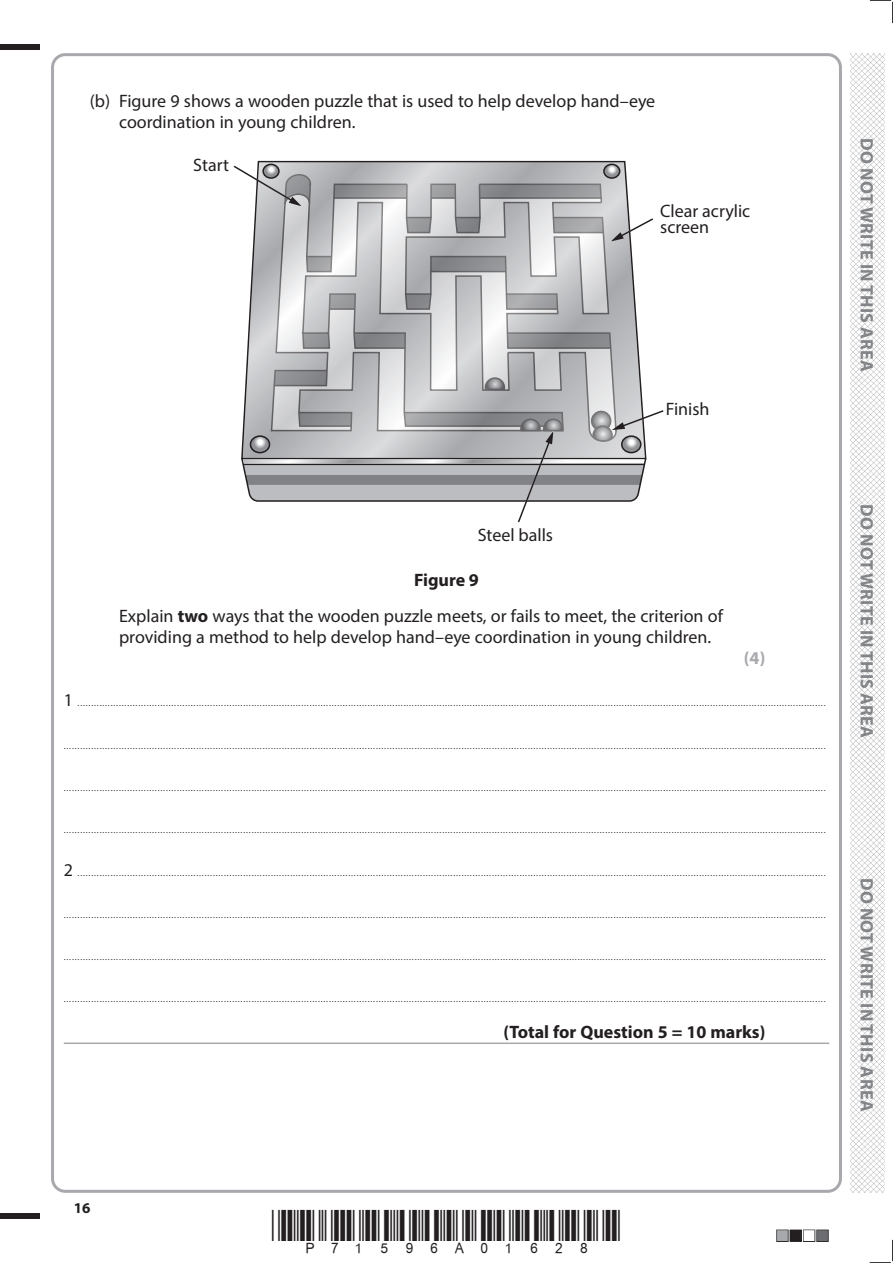
<style>
.page{position:relative;width:893px;height:1263px;background:#fff}
.page>*{position:absolute;margin:0;border:0;box-sizing:border-box;transform-origin:0 0}
.t1{font:18px/21px "Myriad Pro";color:#231f20}
.t2{font:700 18px "Myriad Pro";letter-spacing:.02em;color:#808285}
.t3{font:700 18px "Myriad Pro";color:#231f20}
.t4{font:700 18px "Myriad Pro";color:#a8a9ad}
.t5{font:700 15px "Myriad Pro";color:#231f20}
.t6{font:9px "Myriad Pro";color:#231f20}
.s1{font-weight:700}
.s2{font-size:18px}
</style>
<div class="page">
<div style="left:0;top:44px;width:40px;height:5px;background:#231f20"></div>
<div style="left:0;top:1214px;width:40px;height:5px;background:#231f20"></div>
<svg style="left:870px;top:0;width:23px;height:23px"></svg>
<svg style="left:870px;top:1240px;width:23px;height:23px"></svg>
<img style="left:850px;top:53px;width:34px;height:1140px">
<hr style="left:64px;top:1042px;width:765px;height:2px;background:#a8a9ad">
<svg style="left:404px;top:53px;width:213px;height:4px"></svg>
<svg style="left:233px;top:160px;width:431px;height:363px"></svg>
<h1 class="t1" style="left:119px;top:90px;width:538px;text-indent:-29px">(b) Figure 9 shows a wooden puzzle that is used to help develop hand–eye coordination in young children.</h1>
<h1 class="t3" style="left:137px;top:112px;width:76px">Version 2</h1>
<h1 class="t1" style="left:193px;top:154px;width:37px">Start</h1>
<h1 class="t1" style="left:660px;top:203px;width:92px;line-height:15.3px">Clear acrylic screen</h1>
<h1 class="t1" style="left:666px;top:398px;width:45px">Finish</h1>
<h1 class="t2" style="left:878px;top:138px;width:235px;rotate:90deg">DO NOT WRITE IN THIS AREA</h1>
<h1 class="t1" style="left:478px;top:524px;width:77px">Steel balls</h1>
<h1 class="t1" style="left:119px;top:562px;width:605px;line-height:36px;text-indent:295px"><span class="s1">Figure 9<br></span>Explain <span class="s1">two</span> ways that the wooden puzzle meets, or fails to meet, the criterion of</h1>
<h1 class="t1" style="left:119px;top:626px;width:594px">providing a method to help develop hand–eye coordination in young children.</h1>
<h1 class="t4" style="left:744px;top:646px;width:23px">(4)</h1>
<p class="t6" style="left:64px;top:698px;width:763px"><span class="s2">1</span> ...............................................................................................................................................................................................................................................................................</p>
<p class="t6" style="left:64px;top:740px;width:763px">....................................................................................................................................................................................................................................................................................</p>
<p class="t6" style="left:64px;top:782px;width:763px">....................................................................................................................................................................................................................................................................................</p>
<p class="t6" style="left:64px;top:825px;width:763px">....................................................................................................................................................................................................................................................................................</p>
<p class="t6" style="left:64px;top:867px;width:763px"><span class="s2">2</span> ...............................................................................................................................................................................................................................................................................</p>
<p class="t6" style="left:64px;top:909px;width:763px">....................................................................................................................................................................................................................................................................................</p>
<p class="t6" style="left:64px;top:951px;width:763px">....................................................................................................................................................................................................................................................................................</p>
<p class="t6" style="left:64px;top:994px;width:763px">....................................................................................................................................................................................................................................................................................</p>
<h1 class="t3" style="left:503px;top:1020px;width:264px">(Total for Question 5 = 10 marks)</h1>
<h1 class="t2" style="left:878px;top:504px;width:235px;rotate:90deg">DO NOT WRITE IN THIS AREA</h1>
<h1 class="t2" style="left:878px;top:878px;width:235px;rotate:90deg">DO NOT WRITE IN THIS AREA</h1>
<h2 class="t5" style="left:74px;top:1198px;width:18px">16</h2>
</div>
